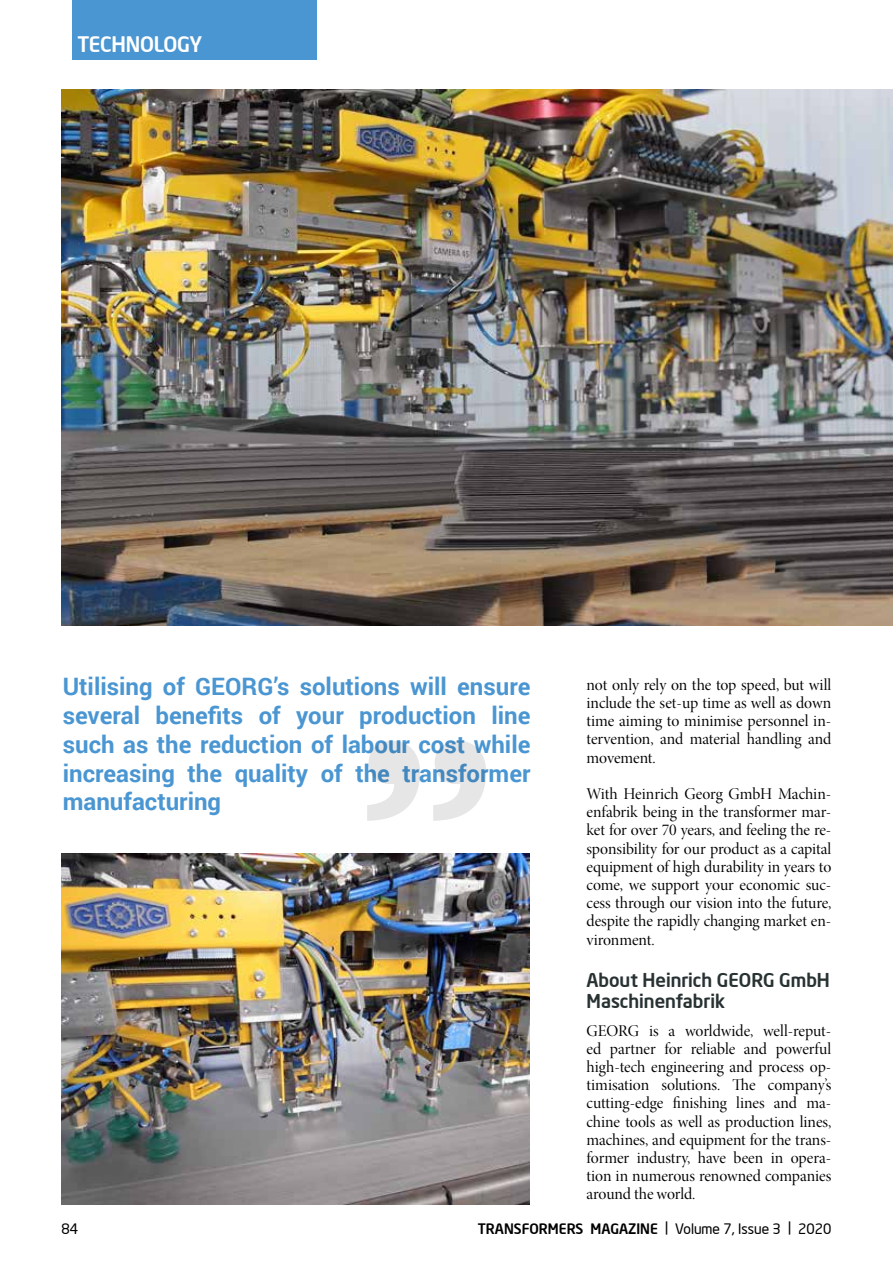
<style>
.page{position:relative;width:893px;height:1263px;background:#fff}
.page>*{position:absolute;margin:0;border:0;box-sizing:border-box;transform-origin:0 0}
.t1{font:700 24px/28.8px "Roboto";color:#4a96d2;text-align:justify}
.t2{font:500 21px "Neo Sans Intel";letter-spacing:-.01em;color:#fff}
.t3{font:500 18.75px/21px "Neo Sans Intel";color:#283233}
.t4{font:16.5px/18.1px "Minion Pro Disp";letter-spacing:-.005em;color:#000;text-align:justify}
.t5{font:500 14.25px "Neo Sans Intel";color:#000}
.t6{font:14.25px "Neo Sans Intel";color:#000}
.s1{font-weight:400}
</style>
<div class="page">
<img style="left:62px;top:89px;width:831px;height:537px">
<img style="left:62px;top:853px;width:467px;height:351px">
<svg style="left:367px;top:741px;width:119px;height:80px"></svg>
<div style="left:72px;top:0;width:245px;height:60px;background:#4a96d2"></div>
<p class="t2" style="left:77px;top:31px;width:126px">TECHNOLOGY</p>
<h1 class="t1" style="left:63px;top:671px;width:469px">Utilising of GEORG’s solutions will ensure several benefits of your production line such as the reduction of labour cost while increasing the quality of the transformer manufacturing</h1>
<p class="t4" style="left:587px;top:676px;width:246px">not only rely on the top speed, but will include the set-up time as well as down time aiming to minimise personnel in&shy;tervention, and material handling and movement.</p>
<p class="t4" style="left:587px;top:785px;width:246px">With Heinrich Georg GmbH Machin&shy;enfabrik being in the transformer mar&shy;ket for over 70 years, and feeling the re&shy;sponsibility for our product as a capital equipment of high durability in years to come, we support your economic suc&shy;cess through our vision into the future, despite the rapidly changing market en&shy;vironment.</p>
<p class="t3" style="left:587px;top:969px;width:245px">About Heinrich GEORG GmbH<br>Maschinenfabrik</p>
<p class="t4" style="left:587px;top:1021px;width:246px">GEORG is a worldwide, well-reput&shy;ed partner for reliable and powerful high-tech engineering and process op&shy;timisation solutions. The company’s cutting-edge finishing lines and ma&shy;chine tools as well as production lines, machines, and equipment for the trans&shy;former industry, have been in opera&shy;tion in numerous renowned companies around the world.</p>
<p class="t6" style="left:61px;top:1220px;width:18px">84</p>
<p class="t5" style="left:478px;top:1220px;width:355px">TRANSFORMERS MAGAZINE <span class="s1">| Volume 7, Issue 3 | 2020</span></p>
</div>
